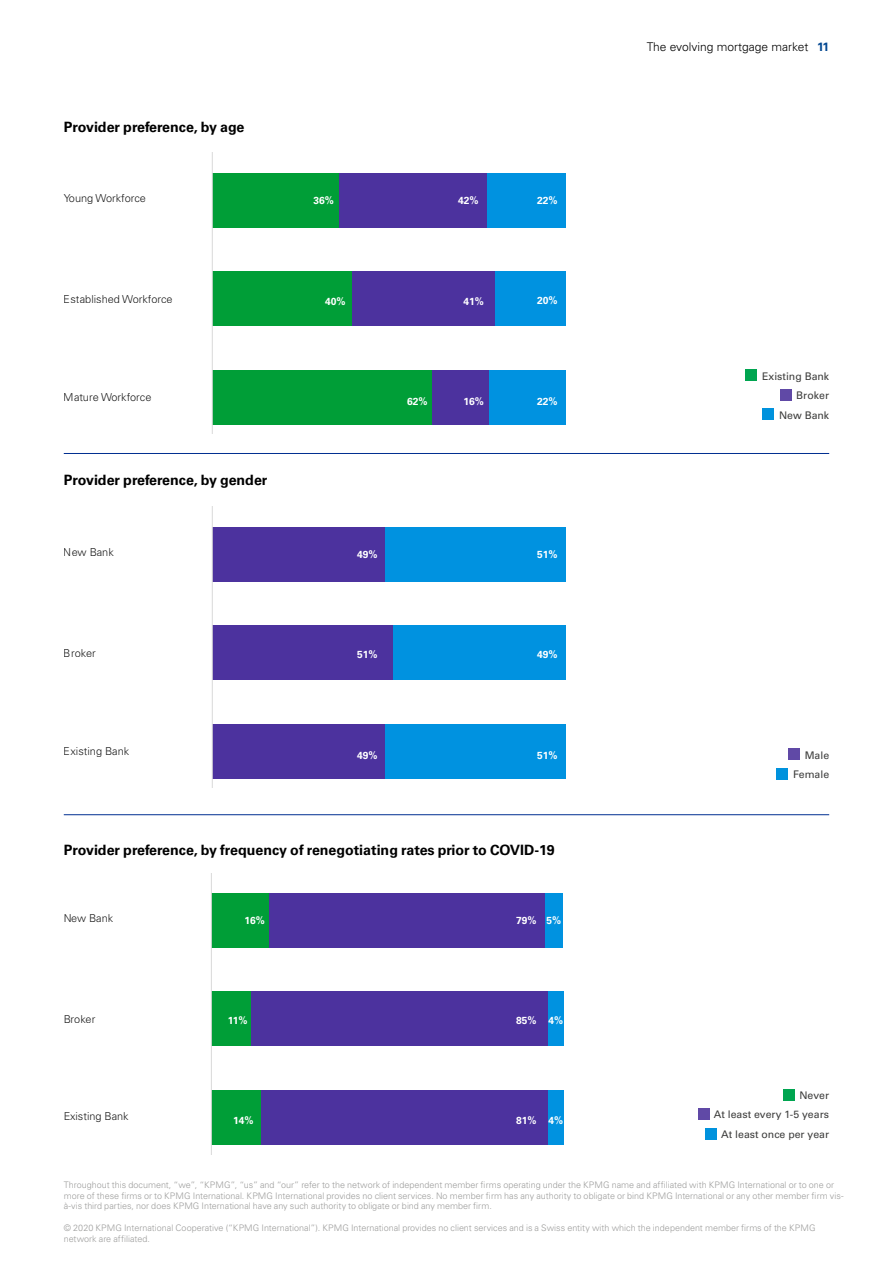
<style>
.page{position:relative;width:893px;height:1263px;background:#fff}
.page>*{position:absolute;margin:0;border:0;box-sizing:border-box;transform-origin:0 0}
.t1{font:700 14.25px "Univers LT Std";color:#000}
.t2{font:300 12px "Univers LT Std";color:#000}
.t3{font:300 10.95px "Univers LT Std";color:#000}
.t4{font:10.5px/19.5px "Univers LT Std";color:#3c3c3b;text-align:right}
.t5{font:700 10.2px "Univers LT Std";color:#fff}
.t6{font:300 9px/10.8px "Univers LT Std";color:#9d9d9c}
.s1{font-weight:700;color:#004690}
</style>
<div class="page">
<div style="left:212px;top:370px;width:220px;height:55px;background:#009e37"></div>
<div style="left:212px;top:271px;width:141px;height:55px;background:#009e37"></div>
<div style="left:212px;top:173px;width:128px;height:55px;background:#009e37"></div>
<div style="left:488px;top:370px;width:78px;height:55px;background:#0092e0"></div>
<div style="left:495px;top:271px;width:71px;height:55px;background:#0092e0"></div>
<div style="left:487px;top:173px;width:79px;height:55px;background:#0092e0"></div>
<div style="left:432px;top:370px;width:56px;height:55px;background:#4c329e"></div>
<div style="left:353px;top:271px;width:142px;height:55px;background:#4c329e"></div>
<div style="left:340px;top:173px;width:147px;height:55px;background:#4c329e"></div>
<hr style="left:212px;top:153px;width:1px;height:281px;background:#d9d9d9">
<div style="left:384px;top:724px;width:182px;height:55px;background:#0092e0"></div>
<div style="left:393px;top:625px;width:173px;height:55px;background:#0092e0"></div>
<div style="left:384px;top:527px;width:182px;height:54px;background:#0092e0"></div>
<div style="left:212px;top:724px;width:172px;height:55px;background:#4c329e"></div>
<div style="left:212px;top:625px;width:181px;height:55px;background:#4c329e"></div>
<div style="left:212px;top:527px;width:172px;height:54px;background:#4c329e"></div>
<hr style="left:212px;top:507px;width:1px;height:281px;background:#d9d9d9">
<div style="left:211px;top:1090px;width:50px;height:54px;background:#009e37"></div>
<div style="left:211px;top:991px;width:40px;height:55px;background:#009e37"></div>
<div style="left:211px;top:893px;width:58px;height:55px;background:#009e37"></div>
<div style="left:548px;top:1090px;width:15px;height:54px;background:#0092e0"></div>
<div style="left:548px;top:991px;width:15px;height:55px;background:#0092e0"></div>
<div style="left:544px;top:893px;width:19px;height:55px;background:#0092e0"></div>
<div style="left:261px;top:1090px;width:287px;height:54px;background:#4c329e"></div>
<div style="left:251px;top:991px;width:297px;height:55px;background:#4c329e"></div>
<div style="left:269px;top:893px;width:275px;height:55px;background:#4c329e"></div>
<hr style="left:211px;top:873px;width:1px;height:281px;background:#d9d9d9">
<hr style="left:64px;top:453px;width:765px;height:1px;background:#002f91">
<hr style="left:64px;top:814px;width:765px;height:1px;background:#002f91">
<div style="left:746px;top:370px;width:11px;height:11px;background:#00a550"></div>
<div style="left:780px;top:389px;width:11px;height:11px;background:#6049a6"></div>
<div style="left:763px;top:409px;width:11px;height:11px;background:#0092dd"></div>
<div style="left:788px;top:749px;width:11px;height:11px;background:#6049a6"></div>
<div style="left:777px;top:768px;width:11px;height:11px;background:#0092dd"></div>
<div style="left:783px;top:1089px;width:11px;height:11px;background:#00a550"></div>
<div style="left:698px;top:1109px;width:11px;height:11px;background:#6049a6"></div>
<div style="left:705px;top:1128px;width:11px;height:11px;background:#0092dd"></div>
<h1 class="t1" style="left:64px;top:118px;width:182px">Provider preference, by age</h1>
<p class="t3" style="left:64px;top:191px;width:84px">Young Workforce</p>
<p class="t5" style="left:313px;top:194px;width:22px">36%</p>
<p class="t5" style="left:458px;top:194px;width:22px">42%</p>
<p class="t5" style="left:537px;top:194px;width:22px">22%</p>
<p class="t3" style="left:64px;top:292px;width:110px">Established Workforce</p>
<p class="t5" style="left:325px;top:295px;width:22px">40%</p>
<p class="t5" style="left:463px;top:295px;width:22px">41%</p>
<p class="t5" style="left:537px;top:295px;width:22px">20%</p>
<p class="t3" style="left:64px;top:390px;width:89px">Mature Workforce</p>
<p class="t5" style="left:407px;top:395px;width:22px">62%</p>
<p class="t5" style="left:463px;top:395px;width:22px">16%</p>
<p class="t5" style="left:537px;top:395px;width:22px">22%</p>
<h1 class="t1" style="left:64px;top:472px;width:205px">Provider preference, by gender</h1>
<p class="t3" style="left:64px;top:545px;width:52px">New Bank</p>
<p class="t5" style="left:357px;top:548px;width:22px">49%</p>
<p class="t5" style="left:537px;top:548px;width:22px">51%</p>
<p class="t3" style="left:64px;top:646px;width:34px">Broker</p>
<p class="t5" style="left:357px;top:649px;width:22px">51%</p>
<p class="t5" style="left:537px;top:649px;width:22px">49%</p>
<p class="t3" style="left:64px;top:744px;width:67px">Existing Bank</p>
<p class="t5" style="left:357px;top:749px;width:22px">49%</p>
<p class="t5" style="left:537px;top:749px;width:22px">51%</p>
<h1 class="t1" style="left:64px;top:841px;width:492px">Provider preference, by frequency of renegotiating rates prior to COVID-19</h1>
<p class="t3" style="left:63px;top:911px;width:51px">New Bank</p>
<p class="t5" style="left:244px;top:914px;width:22px">16%</p>
<p class="t5" style="left:516px;top:914px;width:22px">79%</p>
<p class="t5" style="left:547px;top:914px;width:16px">5%</p>
<p class="t3" style="left:63px;top:1012px;width:33px">Broker</p>
<p class="t5" style="left:228px;top:1015px;width:21px">11%</p>
<p class="t5" style="left:516px;top:1015px;width:22px">85%</p>
<p class="t5" style="left:549px;top:1015px;width:16px">4%</p>
<p class="t3" style="left:63px;top:1110px;width:67px">Existing Bank</p>
<p class="t5" style="left:233px;top:1115px;width:22px">14%</p>
<p class="t5" style="left:516px;top:1115px;width:22px">81%</p>
<p class="t5" style="left:549px;top:1115px;width:16px">4%</p>
<h2 class="t2" style="left:647px;top:40px;width:184px">The evolving mortgage market <span class="s1">11</span></h2>
<p class="t4" style="left:762px;top:366px;width:69px">Existing Bank<br>Broker<br>New Bank</p>
<p class="t4" style="left:793px;top:745px;width:37px">Male<br>Female</p>
<p class="t4" style="left:714px;top:1085px;width:117px">Never<br>At least every 1-5 years<br>At least once per year</p>
<p class="t6" style="left:64px;top:1179px;width:781px">Throughout this document, “we”, “KPMG”, “us” and “our” refer to the network of independent member firms operating under the KPMG name and affiliated with KPMG International or to one or more of these firms or to KPMG International. KPMG International provides no client services. No member firm has any authority to obligate or bind KPMG International or any other member firm vis&shy;à-vis third parties, nor does KPMG International have any such authority to obligate or bind any member firm.</p>
<p class="t6" style="left:64px;top:1222px;width:753px">© 2020 KPMG International Cooperative (“KPMG International”). KPMG International provides no client services and is a Swiss entity with which the independent member firms of the KPMG network are affiliated.</p>
</div>
